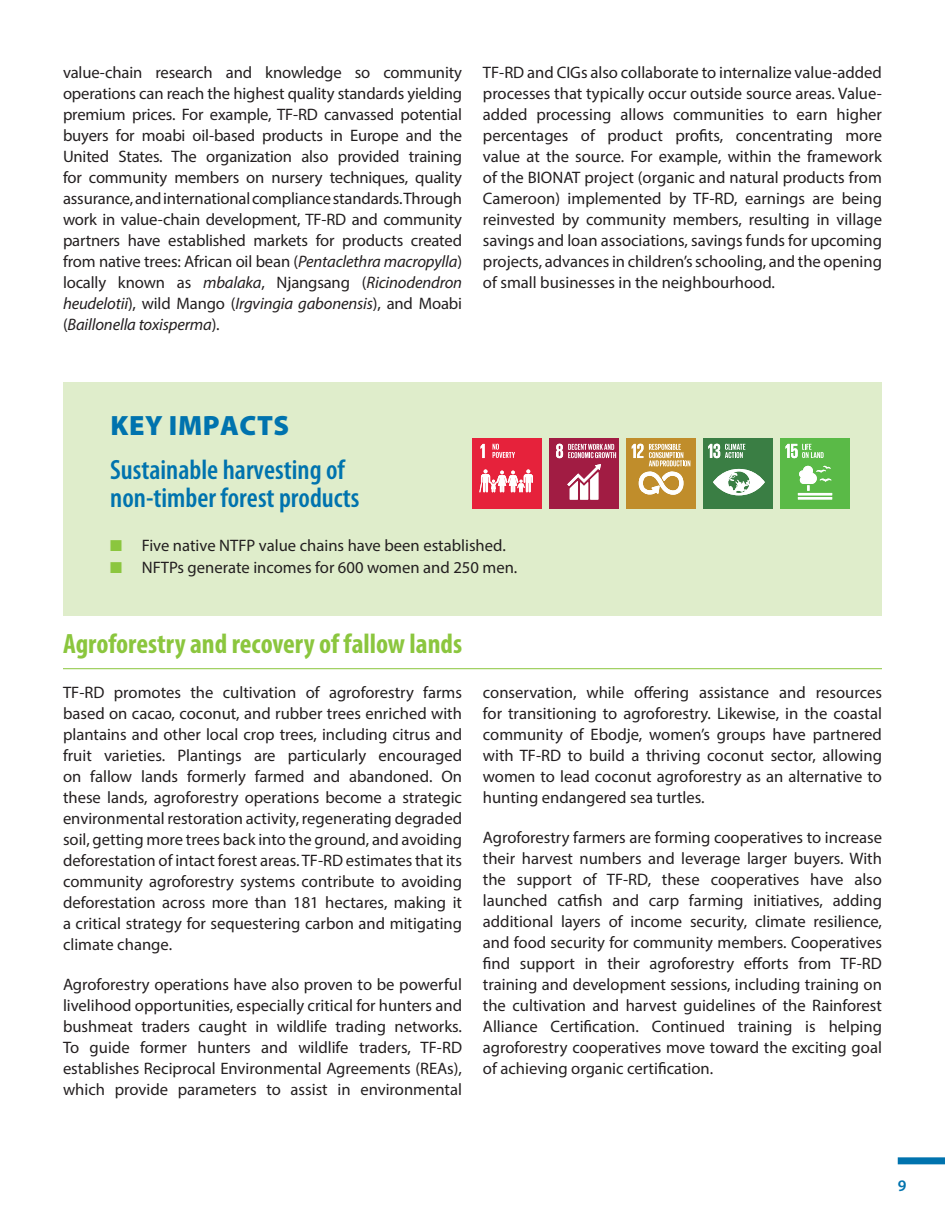
<style>
.page{position:relative;width:945px;height:1229px;background:#fff}
.page>*{position:absolute;margin:0;border:0;box-sizing:border-box;transform-origin:0 0}
.Key_Impacts_subheader{font:600 condensed 28px/28px "Myriad Pro";color:#0073ae}
.Subheading{font:700 condensed 28px "Myriad Pro";color:#8bc63e}
.Key_Impacts{font:900 28px "Myriad Pro";letter-spacing:.02em;color:#0073ae}
.Body_Text{font:16.62px/21px "Myriad Pro";color:#231f20;text-align:justify}
.t1{font:600 16.1px "Myriad Pro";color:#0073ae}
.s1{font-style:italic}
.s2{color:#8bc63e}
</style>
<div class="page">
<div style="left:898px;top:1157px;width:47px;height:7px;background:#0073ae"></div>
<div style="left:63px;top:382px;width:819px;height:84px;background:#dfedcb"></div>
<div style="left:63px;top:426px;width:819px;height:111px;background:#dfedcb"></div>
<div style="left:63px;top:528px;width:819px;height:88px;background:#dfedcb"></div>
<hr style="left:63px;top:668px;width:819px;height:1px;background:#8bc63e">
<div style="left:626px;top:438px;width:70px;height:70px;background:#c08d2b"></div>
<svg style="left:632px;top:444px;width:58px;height:51px"></svg>
<div style="left:549px;top:438px;width:70px;height:70px;background:#a11c43"></div>
<svg style="left:567px;top:464px;width:34px;height:35px"></svg>
<svg style="left:556px;top:444px;width:60px;height:14px"></svg>
<div style="left:472px;top:438px;width:70px;height:70px;background:#e6223b"></div>
<svg style="left:481px;top:444px;width:4px;height:14px"></svg>
<svg style="left:479px;top:469px;width:54px;height:23px"></svg>
<svg style="left:493px;top:443px;width:22px;height:15px"></svg>
<div style="left:703px;top:438px;width:70px;height:70px;background:#3a7e44"></div>
<svg style="left:713px;top:469px;width:52px;height:26px"></svg>
<svg style="left:708px;top:444px;width:37px;height:14px"></svg>
<div style="left:780px;top:438px;width:70px;height:70px;background:#5aba47"></div>
<hr style="left:798px;top:493px;width:34px;height:2px;background:#fff">
<hr style="left:798px;top:497px;width:34px;height:2px;background:#fff">
<svg style="left:799px;top:466px;width:32px;height:25px"></svg>
<svg style="left:786px;top:444px;width:38px;height:14px"></svg>
<p class="Body_Text" style="left:63px;top:62px;width:401px">value-chain research and knowledge so community operations can reach the highest quality standards yielding premium prices. For example, TF-RD canvassed potential buyers for moabi oil-based products in Europe and the United States. The organization also provided training for community members on nursery techniques, quality assurance, and international compliance standards. Through work in value-chain development, TF-RD and community partners have established markets for products created from native trees: African oil bean (<span class="s1">Pentaclethra macropylla</span>) locally known as <span class="s1">mbalaka</span>, Njangsang (<span class="s1">Ricinodendron heudelotii</span>), wild Mango (<span class="s1">Irgvingia gabonensis</span>), and Moabi (<span class="s1">Baillonella toxisperma</span>).</p>
<p class="Body_Text" style="left:483px;top:62px;width:401px">TF-RD and CIGs also collaborate to internalize value-added processes that typically occur outside source areas. Value&shy;added processing allows communities to earn higher percentages of product profits, concentrating more value at the source. For example, within the framework of the BIONAT project (organic and natural products from Cameroon) implemented by TF-RD, earnings are being reinvested by community members, resulting in village savings and loan associations, savings funds for upcoming projects, advances in children’s schooling, and the opening of small businesses in the neighbourhood.</p>
<p class="Key_Impacts" style="left:111px;top:410px;width:180px">KEY IMPACTS</p>
<p class="Key_Impacts_subheader" style="left:110px;top:455px;width:251px">Sustainable harvesting of non-timber forest products</p>
<p class="Body_Text" style="left:110px;top:535px;width:397px"><span class="s2">■</span> Five native NTFP value chains have been established.</p>
<p class="Body_Text" style="left:110px;top:556px;width:409px"><span class="s2">■</span> NFTPs generate incomes for 600 women and 250 men.</p>
<p class="Subheading" style="left:63px;top:626px;width:401px">Agroforestry and recovery of fallow lands</p>
<p class="Body_Text" style="left:63px;top:681px;width:401px">TF-RD promotes the cultivation of agroforestry farms based on cacao, coconut, and rubber trees enriched with plantains and other local crop trees, including citrus and fruit varieties. Plantings are particularly encouraged on fallow lands formerly farmed and abandoned. On these lands, agroforestry operations become a strategic environmental restoration activity, regenerating degraded soil, getting more trees back into the ground, and avoiding deforestation of intact forest areas. TF-RD estimates that its community agroforestry systems contribute to avoiding deforestation across more than 181 hectares, making it a critical strategy for sequestering carbon and mitigating climate change.</p>
<p class="Body_Text" style="left:63px;top:973px;width:401px">Agroforestry operations have also proven to be powerful livelihood opportunities, especially critical for hunters and bushmeat traders caught in wildlife trading networks.<br>To guide former hunters and wildlife traders, TF-RD establishes Reciprocal Environmental Agreements (REAs), which provide parameters to assist in environmental</p>
<p class="Body_Text" style="left:483px;top:681px;width:401px">conservation, while offering assistance and resources for transitioning to agroforestry. Likewise, in the coastal community of Ebodje, women’s groups have partnered with TF-RD to build a thriving coconut sector, allowing women to lead coconut agroforestry as an alternative to hunting endangered sea turtles.</p>
<p class="Body_Text" style="left:483px;top:826px;width:401px">Agroforestry farmers are forming cooperatives to increase their harvest numbers and leverage larger buyers. With the support of TF-RD, these cooperatives have also launched catfish and carp farming initiatives, adding additional layers of income security, climate resilience, and food security for community members. Cooperatives find support in their agroforestry efforts from TF-RD training and development sessions, including training on the cultivation and harvest guidelines of the Rainforest Alliance Certification. Continued training is helping agroforestry cooperatives move toward the exciting goal of achieving organic certification.</p>
<p class="t1" style="left:898px;top:1175px;width:10px">9</p>
</div>
